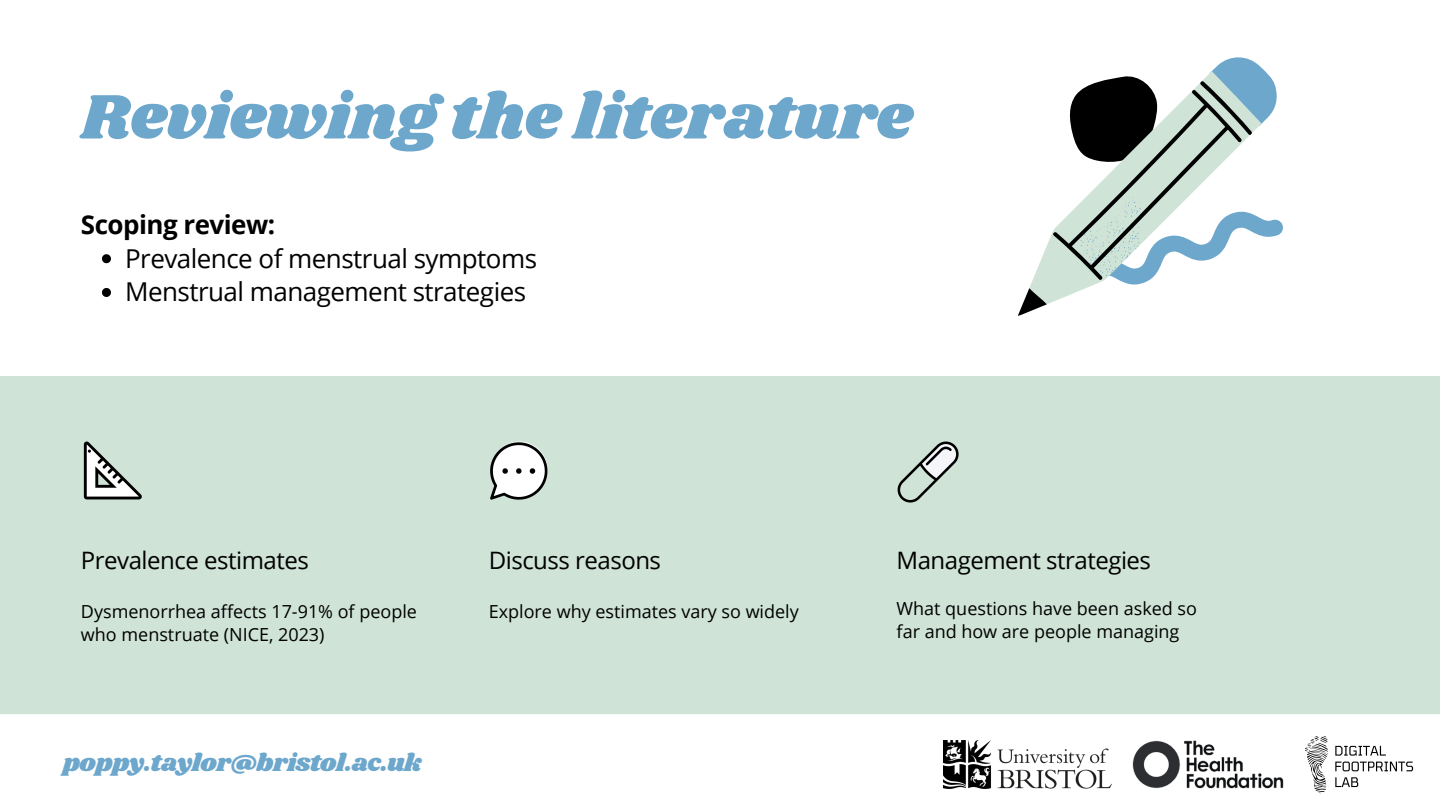
<style>
.page{position:relative;width:1440px;height:810px;background:#cfe3d7}
.page>*{position:absolute;margin:0;border:0;box-sizing:border-box;transform-origin:0 0}
.t1{font:65px "Shrikhand";color:#6da7cc}
.t2{font:26px "Open Sans";letter-spacing:-.02em;color:#000}
.t3{font:700 26px "Open Sans";letter-spacing:-.02em;color:#000}
.t4{font:25px "Shrikhand";letter-spacing:-.02em;color:#6da7cc}
.t5{font:24px "Open Sans";letter-spacing:-.02em;color:#000}
.t6{font:18px/23.2px "Open Sans";color:#000}
</style>
<div class="page">
<div style="left:0;top:0;width:1440px;height:376px;background:#fff"></div>
<svg style="left:1106px;top:57px;width:177px;height:180px"></svg>
<svg style="left:1018px;top:80px;width:235px;height:236px"></svg>
<svg style="left:84px;top:442px;width:58px;height:57px"></svg>
<svg style="left:490px;top:442px;width:58px;height:58px"></svg>
<svg style="left:897px;top:442px;width:62px;height:60px"></svg>
<svg style="left:102px;top:254px;width:9px;height:9px"></svg>
<svg style="left:102px;top:288px;width:9px;height:9px"></svg>
<div style="left:0;top:714px;width:1440px;height:96px;background:#fff"></div>
<img style="left:1305px;top:736px;width:109px;height:58px">
<img style="left:1132px;top:740px;width:151px;height:49px">
<img style="left:943px;top:740px;width:168px;height:49px">
<h1 class="t1" style="left:81px;top:72px;width:833px">Reviewing the literature</h1>
<h2 class="t3" style="left:81px;top:206px;width:196px">Scoping review:</h2>
<p class="t2" style="left:125px;top:240px;width:413px">Prevalence of menstrual symptoms</p>
<p class="t2" style="left:125px;top:274px;width:403px">Menstrual management strategies</p>
<p class="t5" style="left:81px;top:543px;width:229px">Prevalence estimates</p>
<p class="t6" style="left:81px;top:599px;width:338px">Dysmenorrhea affects 17-91% of people who menstruate (NICE, 2023)</p>
<h3 class="t4" style="left:63px;top:745px;width:360px">poppy.taylor@bristol.ac.uk</h3>
<p class="t5" style="left:489px;top:543px;width:174px">Discuss reasons</p>
<p class="t6" style="left:489px;top:599px;width:312px">Explore why estimates vary so widely</p>
<h3 class="t5" style="left:897px;top:543px;width:256px">Management strategies</h3>
<p class="t6" style="left:897px;top:597px;width:302px">What questions have been asked so far and how are people managing</p>
</div>
